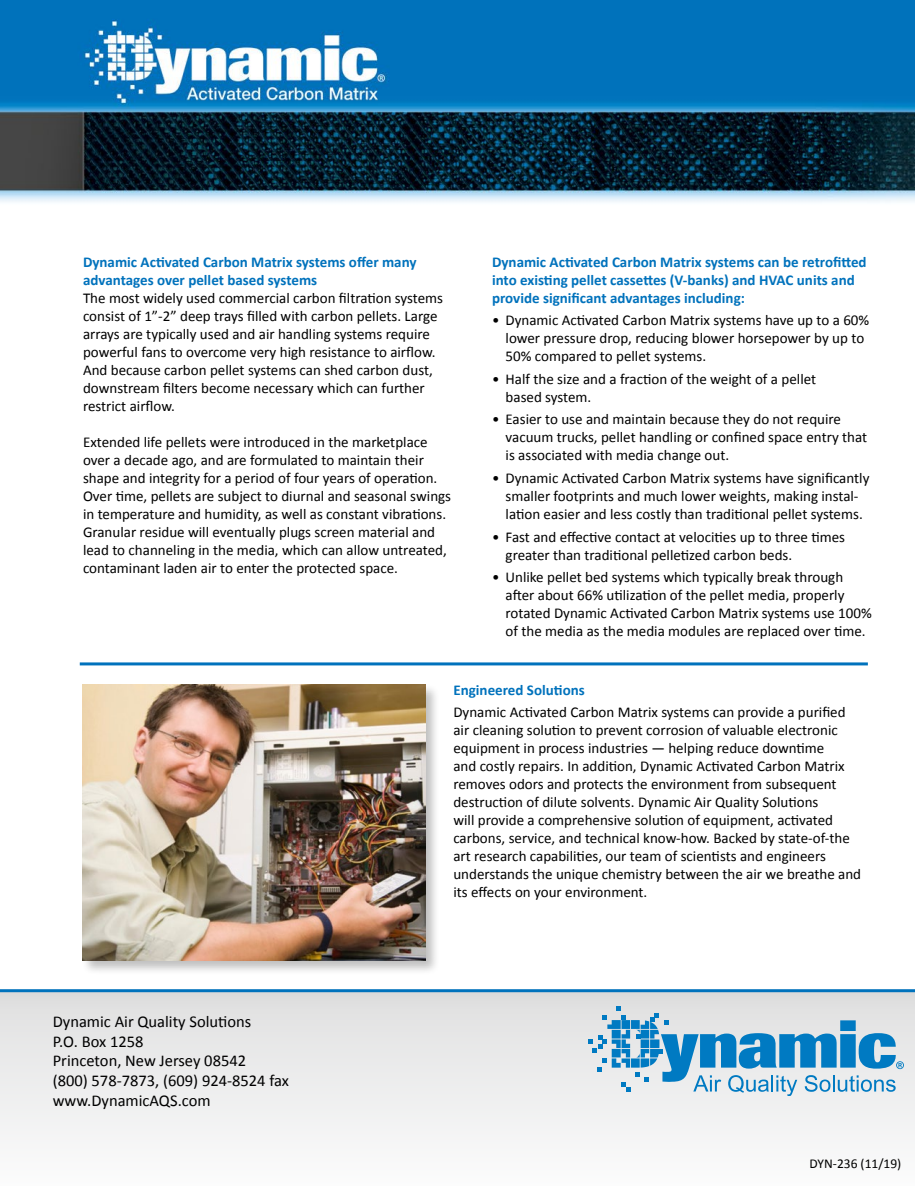
<style>
.page{position:relative;width:915px;height:1186px;background:#fff}
.page>*{position:absolute;margin:0;border:0;box-sizing:border-box;transform-origin:0 0}
.t1{font:16.5px/19.8px "Calibri";color:#000}
.t2{font:15px/18px "Calibri";color:#000}
.t3{font:700 15px/18px "Calibri";color:#0072bc}
.t4{font:13.5px "Calibri";color:#000}
</style>
<div class="page">
<div style="left:0;top:991px;width:914px;height:194px;background:linear-gradient(to bottom,#dfdfdf,#fcfcfc)"></div>
<img style="left:0;top:0;width:914px;height:202px">
<svg style="left:587px;top:1005px;width:316px;height:90px;background:#9cc4db"></svg>
<hr style="left:0;top:989px;width:914px;height:3px;background:#0072bc">
<div style="left:81px;top:683px;width:359px;height:291px;background:#000;opacity:.25"></div>
<img style="left:83px;top:684px;width:342px;height:276px">
<hr style="left:80px;top:662px;width:787px;height:3px;background:#0072bc">
<p class="t3" style="left:83px;top:253px;width:335px">Dynamic Activated Carbon Matrix systems offer many advantages over pellet based systems</p>
<p class="t2" style="left:83px;top:289px;width:361px">The most widely used commercial carbon filtration systems consist of 1”-2” deep trays filled with carbon pellets. Large arrays are typically used and air handling systems require powerful fans to overcome very high resistance to airflow.<br>And because carbon pellet systems can shed carbon dust, downstream filters become necessary which can further restrict airflow.</p>
<p class="t2" style="left:83px;top:433px;width:369px">Extended life pellets were introduced in the marketplace over a decade ago, and are formulated to maintain their shape and integrity for a period of four years of operation.<br>Over time, pellets are subject to diurnal and seasonal swings in temperature and humidity, as well as constant vibrations.<br>Granular residue will eventually plugs screen material and lead to channeling in the media, which can allow untreated, contaminant laden air to enter the protected space.</p>
<p class="t3" style="left:492px;top:253px;width:376px">Dynamic Activated Carbon Matrix systems can be retrofitted into existing pellet cassettes (V-banks) and HVAC units and provide significant advantages including:</p>
<p class="t2" style="left:505px;top:311px;width:365px;text-indent:-14px">• Dynamic Activated Carbon Matrix systems have up to a 60% lower pressure drop, reducing blower horsepower by up to<br>50% compared to pellet systems.</p>
<p class="t2" style="left:505px;top:370px;width:312px;text-indent:-14px">• Half the size and a fraction of the weight of a pellet based system.</p>
<p class="t2" style="left:505px;top:410px;width:363px;text-indent:-14px">• Easier to use and maintain because they do not require vacuum trucks, pellet handling or confined space entry that is associated with media change out.</p>
<p class="t2" style="left:492px;top:469px;width:379px;text-align:center">• Dynamic Activated Carbon Matrix systems have significantly smaller footprints and much lower weights, making instal&shy;lation easier and less costly than traditional pellet systems.</p>
<p class="t2" style="left:505px;top:527px;width:341px;text-indent:-14px">• Fast and effective contact at velocities up to three times greater than traditional pelletized carbon beds.</p>
<p class="t2" style="left:505px;top:568px;width:367px;text-indent:-14px">• Unlike pellet bed systems which typically break through after about 66% utilization of the pellet media, properly rotated Dynamic Activated Carbon Matrix systems use 100% of the media as the media modules are replaced over time.</p>
<p class="t1" style="left:53px;top:1011px;width:238px">Dynamic Air Quality Solutions<br>P.O. Box 1258<br>Princeton, New Jersey 08542<br>(800) 578-7873, (609) 924-8524 fax www.DynamicAQS.com</p>
<p class="t3" style="left:453px;top:680px;width:133px">Engineered Solutions</p>
<p class="t2" style="left:453px;top:703px;width:409px">Dynamic Activated Carbon Matrix systems can provide a purified air cleaning solution to prevent corrosion of valuable electronic equipment in process industries — helping reduce downtime<br>and costly repairs. In addition, Dynamic Activated Carbon Matrix removes odors and protects the environment from subsequent destruction of dilute solvents. Dynamic Air Quality Solutions<br>will provide a comprehensive solution of equipment, activated carbons, service, and technical know-how. Backed by state-of-the art research capabilities, our team of scientists and engineers understands the unique chemistry between the air we breathe and its effects on your environment.</p>
<p class="t4" style="left:809px;top:1155px;width:93px">DYN-236 (11/19)</p>
</div>
